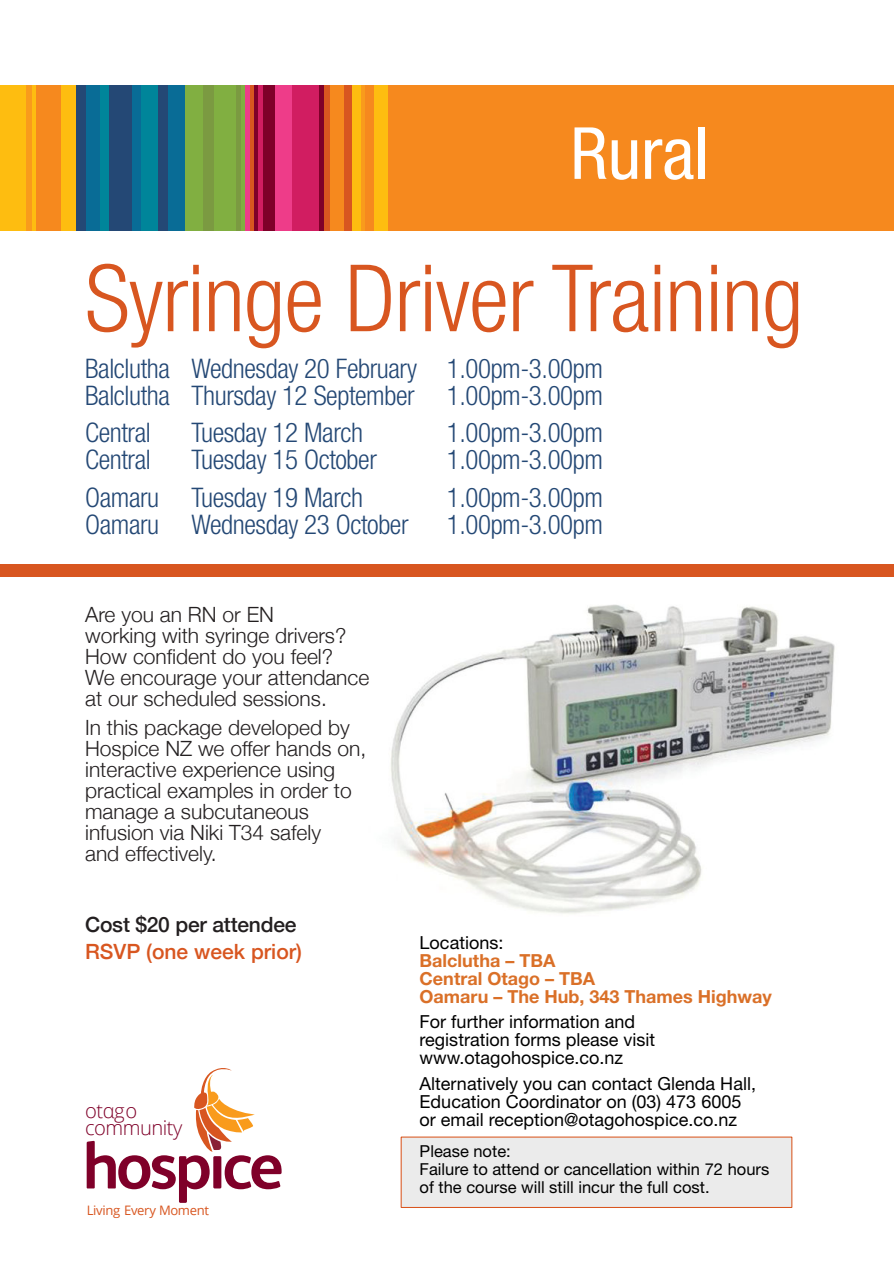
<style>
.page{position:relative;width:894px;height:1263px;background:#fff}
.page>*{position:absolute;margin:0;border:0;box-sizing:border-box;transform-origin:0 0}
.t1{font:300 condensed 93px "Helvetica Neue LT Std";letter-spacing:-.01em;color:#d85620}
.t2{font:condensed 72px "Helvetica Neue LT Std";color:#fff}
.t3{font:300 condensed 27px/27px "Helvetica Neue LT Std";letter-spacing:-.015em;color:#244875}
.t4{font:300 21px/21px "Helvetica Neue";color:#231f20}
.t5{font:500 21px "Helvetica Neue";letter-spacing:-.015em;color:#231f20}
.t6{font:500 21px "Helvetica Neue";color:#d85620}
.t7{font:300 20.1px/17.1px "Open Sans";letter-spacing:-.02em;color:#7f0029}
.t8{font:18px/18px "Helvetica Neue LT Std";color:#000}
.t9{font:700 18px/18px "Helvetica Neue LT Std";color:#da7028}
.t10{font:16.5px/18px "Helvetica Neue LT Std";color:#000}
.t11{font:13.05px "Open Sans";letter-spacing:-.025em;color:#d85620}
</style>
<div class="page">
<div style="left:400px;top:1136px;width:392px;height:72px;background:#ebebeb;border:1px solid #d9561f"></div>
<img style="left:391px;top:604px;width:444px;height:310px">
<div style="left:0;top:564px;width:893px;height:13px;background:#d85620"></div>
<svg style="left:87px;top:1068px;width:194px;height:135px"></svg>
<div style="left:387px;top:85px;width:506px;height:146px;background:#f6891e"></div>
<div style="left:0;top:85px;width:36px;height:146px;background:#febd10"></div>
<div style="left:36px;top:85px;width:25px;height:146px;background:#f6891e"></div>
<div style="left:61px;top:85px;width:15px;height:146px;background:#febd10"></div>
<div style="left:100px;top:85px;width:9px;height:146px;background:#00859a"></div>
<div style="left:109px;top:85px;width:23px;height:145px;background:#244875"></div>
<div style="left:167px;top:85px;width:19px;height:146px;background:#096c96"></div>
<div style="left:186px;top:85px;width:17px;height:146px;background:#81af41"></div>
<hr style="left:241px;top:85px;width:4px;height:146px;background:#81af41">
<div style="left:213px;top:85px;width:23px;height:146px;background:#81af41"></div>
<div style="left:245px;top:85px;width:5px;height:146px;background:#ee3c89"></div>
<hr style="left:250px;top:85px;width:4px;height:146px;background:#d85620">
<hr style="left:254px;top:85px;width:4px;height:146px;background:#7f0029">
<div style="left:258px;top:85px;width:5px;height:146px;background:#d11d61"></div>
<div style="left:263px;top:85px;width:13px;height:146px;background:#7f0029"></div>
<div style="left:276px;top:85px;width:16px;height:146px;background:#ee3c89"></div>
<div style="left:292px;top:85px;width:27px;height:146px;background:#d11d61"></div>
<div style="left:360px;top:85px;width:5px;height:146px;background:#f99b1c"></div>
<div style="left:365px;top:85px;width:9px;height:146px;background:#f6891e"></div>
<div style="left:319px;top:85px;width:5px;height:146px;background:#7f0029"></div>
<div style="left:324px;top:85px;width:6px;height:146px;background:#d85620"></div>
<div style="left:330px;top:85px;width:14px;height:146px;background:#f6891e"></div>
<div style="left:344px;top:85px;width:8px;height:146px;background:#d85620"></div>
<div style="left:352px;top:85px;width:8px;height:146px;background:#febd10"></div>
<div style="left:374px;top:85px;width:13px;height:146px;background:#febd10"></div>
<div style="left:203px;top:85px;width:10px;height:146px;background:#7b9a41"></div>
<div style="left:236px;top:85px;width:5px;height:146px;background:#7b9a41"></div>
<div style="left:141px;top:85px;width:17px;height:146px;background:#00859a"></div>
<div style="left:132px;top:85px;width:9px;height:146px;background:#096c96"></div>
<div style="left:158px;top:85px;width:9px;height:146px;background:#244875"></div>
<div style="left:85px;top:85px;width:15px;height:146px;background:#096c96"></div>
<div style="left:76px;top:85px;width:9px;height:146px;background:#244875"></div>
<div style="left:26px;top:85px;width:6px;height:146px;background:#f99b1c"></div>
<h2 class="t2" style="left:570px;top:127px;width:140px">Rural</h2>
<h1 class="t1" style="left:85px;top:265px;width:719px">Syringe Driver Training</h1>
<p class="t3" style="left:85px;top:358px;width:519px">Balclutha Wednesday 20 February 1.00pm-3.00pm<br>Balclutha Thursday 12 September 1.00pm-3.00pm</p>
<p class="t3" style="left:85px;top:423px;width:67px">Central</p>
<p class="t3" style="left:191px;top:423px;width:173px">Tuesday 12 March</p>
<p class="t3" style="left:446px;top:423px;width:157px">1.00pm-3.00pm</p>
<p class="t3" style="left:85px;top:450px;width:67px">Central</p>
<p class="t3" style="left:191px;top:450px;width:187px">Tuesday 15 October</p>
<p class="t3" style="left:446px;top:450px;width:157px">1.00pm-3.00pm</p>
<p class="t3" style="left:85px;top:487px;width:279px">Oamaru Tuesday 19 March</p>
<p class="t3" style="left:446px;top:487px;width:157px">1.00pm-3.00pm</p>
<p class="t3" style="left:85px;top:514px;width:325px">Oamaru Wednesday 23 October</p>
<p class="t3" style="left:446px;top:514px;width:157px">1.00pm-3.00pm</p>
<p class="t4" style="left:85px;top:604px;width:286px">Are you an RN or EN<br>working with syringe drivers?<br>How confident do you feel?<br>We encourage your attendance at our scheduled sessions.</p>
<p class="t4" style="left:85px;top:716px;width:282px">In this package developed by<br>Hospice NZ we offer hands on, interactive experience using practical examples in order to manage a subcutaneous infusion via Niki T34 safely<br>and effectively.</p>
<p class="t5" style="left:85px;top:911px;width:213px">Cost $20 per attendee</p>
<p class="t6" style="left:85px;top:938px;width:218px">RSVP (one week prior)</p>
<p class="t7" style="left:85px;top:1104px;width:99px">otαgo community</p>
<p class="t11" style="left:87px;top:1205px;width:124px">Living Every Moment</p>
<p class="t8" style="left:419px;top:936px;width:85px">Locations:</p>
<p class="t9" style="left:419px;top:954px;width:354px">Balclutha – TBA<br>Central Otago – TBA<br>Oamaru – The Hub, 343 Thames Highway</p>
<p class="t8" style="left:419px;top:1015px;width:237px">For further information and registration forms please visit www.otagohospice.co.nz</p>
<p class="t8" style="left:419px;top:1077px;width:338px">Alternatively you can contact Glenda Hall,<br>Education Coordinator on (03) 473 6005 or email reception@otagohospice.co.nz</p>
<p class="t10" style="left:419px;top:1145px;width:351px">Please note:<br>Failure to attend or cancellation within 72 hours of the course will still incur the full cost.</p>
</div>
